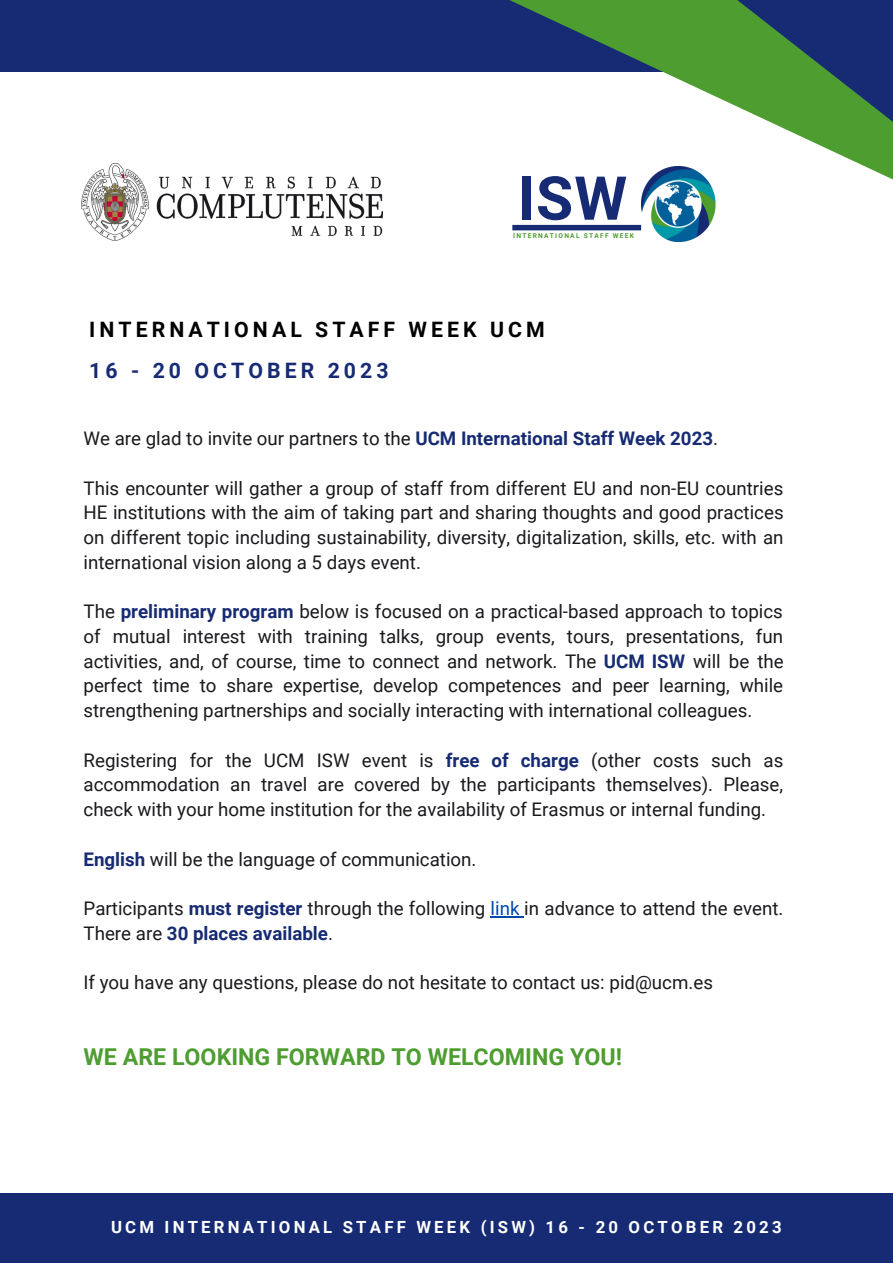
<style>
.page{position:relative;width:893px;height:1264px;background:#fff}
.page>*{position:absolute;margin:0;border:0;box-sizing:border-box;transform-origin:0 0}
.t1{font:700 60.6px "Roboto";color:#162b73}
.t2{font:700 23.25px "Roboto";color:#4d9d30}
.t3{font:700 21.3px "Roboto";letter-spacing:.19em;color:#000}
.t4{font:700 21.3px "Roboto";letter-spacing:.19em;color:#162b73}
.t5{font:18.75px/24.8px "Roboto";color:#1b191d;text-align:justify}
.t6{font:700 16.8px "Roboto";letter-spacing:.19em;color:#fff}
.t7{font:700 6.6px "Roboto";letter-spacing:.19em;color:#4d9d30}
.s1{font-weight:700;color:#162b73}
.s2{color:#004aad}
</style>
<div class="page">
<div style="left:0;top:1193px;width:892px;height:69px;background:#162b73"></div>
<img style="left:82px;top:163px;width:300px;height:78px">
<div style="left:0;top:0;width:892px;height:71px;background:#162b73"></div>
<svg style="left:463px;top:0;width:429px;height:242px"></svg>
<hr style="left:490px;top:916px;width:34px;height:1px;background:#004aad">
<p class="t1" style="left:517px;top:163px;width:111px">ISW</p>
<p class="t7" style="left:513px;top:232px;width:122px">INTERNATIONAL STAFF WEEK</p>
<p class="t3" style="left:89px;top:317px;width:457px">INTERNATIONAL STAFF WEEK UCM</p>
<p class="t4" style="left:89px;top:358px;width:301px">16 - 20 OCTOBER 2023</p>
<p class="t5" style="left:83px;top:426px;width:636px">We are glad to invite our partners to the <span class="s1">UCM International Staff Week 2023</span>.</p>
<p class="t5" style="left:83px;top:476px;width:701px">This encounter will gather a group of staff from different EU and non-EU countries HE institutions with the aim of taking part and sharing thoughts and good practices on different topic including sustainability, diversity, digitalization, skills, etc. with an international vision along a 5 days event.</p>
<p class="t5" style="left:83px;top:599px;width:701px">The <span class="s1">preliminary program</span> below is focused on a practical-based approach to topics of mutual interest with training talks, group events, tours, presentations, fun activities, and, of course, time to connect and network. The <span class="s1">UCM ISW</span> will be the perfect time to share expertise, develop competences and peer learning, while strengthening partnerships and socially interacting with international colleagues.</p>
<p class="t5" style="left:83px;top:748px;width:701px">Registering for the UCM ISW event is <span class="s1">free of charge</span> (other costs such as accommodation an travel are covered by the participants themselves). Please, check with your home institution for the availability of Erasmus or internal funding.</p>
<p class="t5" style="left:83px;top:846px;width:394px"><span class="s1">English</span> will be the language of communication.</p>
<p class="t5" style="left:83px;top:896px;width:701px">Participants <span class="s1">must register</span> through the following <span class="s2">link</span> in advance to attend the event.<br>There are <span class="s1">30 places available</span>.</p>
<p class="t5" style="left:83px;top:970px;width:631px">If you have any questions, please do not hesitate to contact us: pid@ucm.es</p>
<p class="t2" style="left:83px;top:1043px;width:540px">WE ARE LOOKING FORWARD TO WELCOMING YOU!</p>
<p class="t6" style="left:111px;top:1217px;width:672px">UCM INTERNATIONAL STAFF WEEK (ISW) 16 - 20 OCTOBER 2023</p>
</div>
